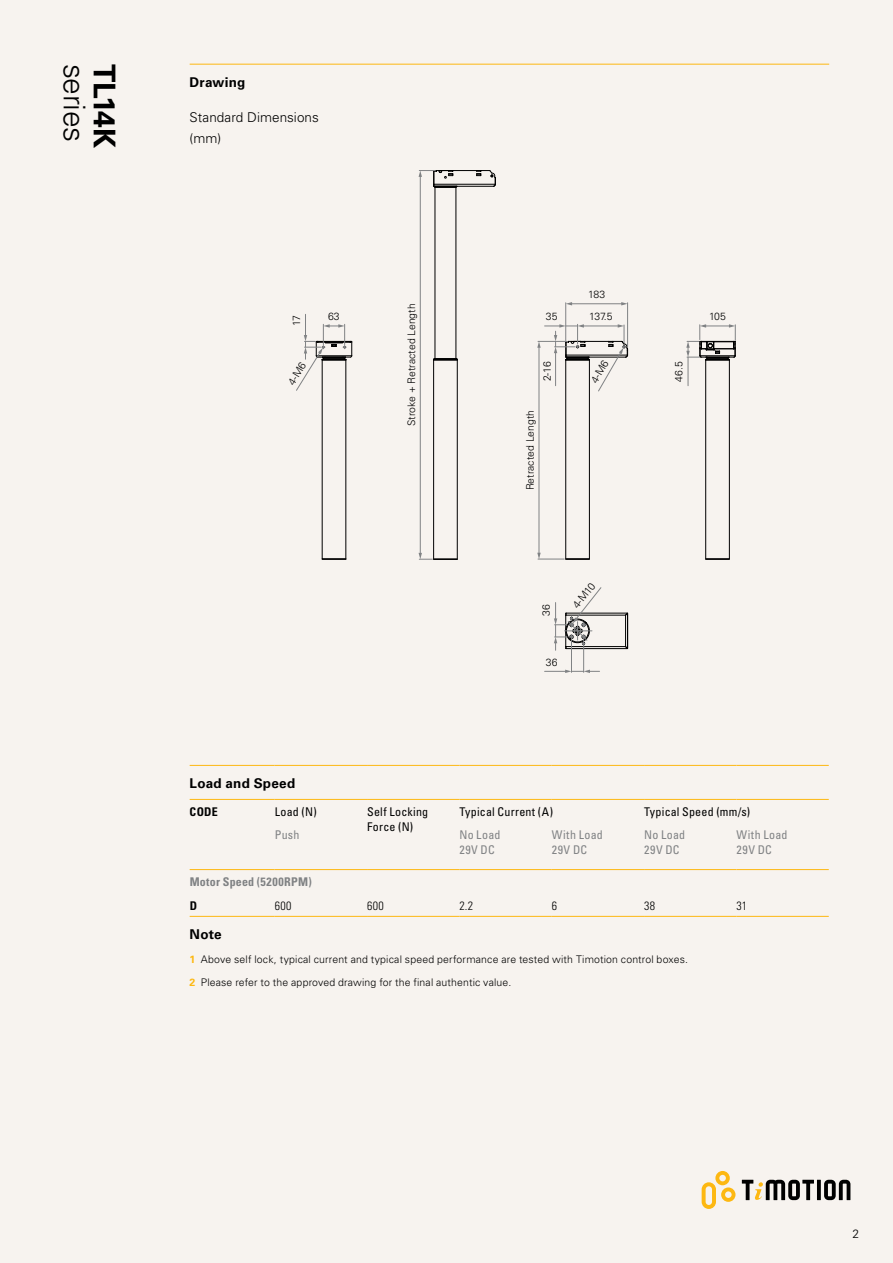
<style>
.page{position:relative;width:893px;height:1263px;background:#f7f3ef}
.page>*{position:absolute;margin:0;border:0;box-sizing:border-box;transform-origin:0 0}
.t1{font:300 30px "Univers LT Std";letter-spacing:-.015em;color:#000}
.t2{font:700 30px "Univers LT Std";letter-spacing:-.02em;color:#000}
.t3{font:700 13.5px "Univers LT Std";letter-spacing:.015em;color:#000}
.t4{font:300 13.5px/21px "Univers LT Std";letter-spacing:.005em;color:#000}
.t5{font:condensed 12px/15px "Univers LT Std";letter-spacing:.015em;color:#000}
.t6{font:condensed 12px/15px "Univers LT Std";letter-spacing:.04em;color:#808284}
.t7{font:700 condensed 12px "Univers LT Std";letter-spacing:.025em;color:#808284}
.t8{font:300 condensed 12px "Univers LT Std";letter-spacing:.035em;color:#000}
.t9{font:700 condensed 12px "Univers LT Std";color:#000}
.t10{font:300 12px "Univers LT Std";color:#000}
.t11{font:300 10.5px "Univers LT Std";letter-spacing:.015em;color:#000}
.t12{font:300 10.35px "Univers LT Std";color:#000}
.s1{font-weight:700;color:#fdb812}
</style>
<div class="page">
<svg style="left:702px;top:1171px;width:33px;height:38px"></svg>
<svg style="left:817px;top:1180px;width:4px;height:20px"></svg>
<svg style="left:824px;top:1180px;width:26px;height:20px"></svg>
<svg style="left:742px;top:1180px;width:72px;height:20px"></svg>
<hr style="left:190px;top:765px;width:85px;height:1px;background:#fdb812">
<hr style="left:275px;top:765px;width:92px;height:1px;background:#fdb812">
<hr style="left:367px;top:765px;width:92px;height:1px;background:#fdb812">
<hr style="left:459px;top:765px;width:93px;height:1px;background:#fdb812">
<hr style="left:552px;top:765px;width:92px;height:1px;background:#fdb812">
<hr style="left:644px;top:765px;width:92px;height:1px;background:#fdb812">
<hr style="left:736px;top:765px;width:93px;height:1px;background:#fdb812">
<hr style="left:190px;top:799px;width:85px;height:1px;background:#fdb812">
<hr style="left:275px;top:799px;width:92px;height:1px;background:#fdb812">
<hr style="left:367px;top:799px;width:92px;height:1px;background:#fdb812">
<hr style="left:459px;top:799px;width:93px;height:1px;background:#fdb812">
<hr style="left:552px;top:799px;width:92px;height:1px;background:#fdb812">
<hr style="left:644px;top:799px;width:92px;height:1px;background:#fdb812">
<hr style="left:736px;top:799px;width:93px;height:1px;background:#fdb812">
<hr style="left:190px;top:869px;width:85px;height:1px;background:#fdb812">
<hr style="left:275px;top:869px;width:92px;height:1px;background:#fdb812">
<hr style="left:367px;top:869px;width:92px;height:1px;background:#fdb812">
<hr style="left:459px;top:869px;width:93px;height:1px;background:#fdb812">
<hr style="left:552px;top:869px;width:92px;height:1px;background:#fdb812">
<hr style="left:644px;top:869px;width:92px;height:1px;background:#fdb812">
<hr style="left:736px;top:869px;width:93px;height:1px;background:#fdb812">
<hr style="left:190px;top:916px;width:85px;height:1px;background:#fdb812">
<hr style="left:275px;top:916px;width:92px;height:1px;background:#fdb812">
<hr style="left:367px;top:916px;width:92px;height:1px;background:#fdb812">
<hr style="left:459px;top:916px;width:93px;height:1px;background:#fdb812">
<hr style="left:552px;top:916px;width:92px;height:1px;background:#fdb812">
<hr style="left:644px;top:916px;width:92px;height:1px;background:#fdb812">
<hr style="left:736px;top:916px;width:93px;height:1px;background:#fdb812">
<hr style="left:190px;top:64px;width:639px;height:1px;background:#fdb812">
<hr style="left:566px;top:613px;width:61px;height:1px;background:#000">
<hr style="left:566px;top:615px;width:60px;height:1px;background:#000">
<hr style="left:625px;top:615px;width:1px;height:31px;background:#000">
<hr style="left:566px;top:646px;width:60px;height:1px;background:#000">
<hr style="left:627px;top:613px;width:1px;height:35px;background:#000">
<hr style="left:566px;top:648px;width:61px;height:1px;background:#000">
<hr style="left:729px;top:360px;width:1px;height:199px;background:#000">
<hr style="left:705px;top:360px;width:1px;height:199px;background:#000">
<svg style="left:706px;top:559px;width:23px;height:1px"></svg>
<hr style="left:589px;top:360px;width:1px;height:199px;background:#000">
<hr style="left:565px;top:360px;width:1px;height:199px;background:#000">
<hr style="left:457px;top:360px;width:1px;height:199px;background:#000">
<hr style="left:433px;top:360px;width:1px;height:199px;background:#000">
<hr style="left:456px;top:186px;width:1px;height:173px;background:#000">
<hr style="left:435px;top:186px;width:1px;height:173px;background:#000">
<svg style="left:433px;top:359px;width:25px;height:2px"></svg>
<hr style="left:565px;top:303px;width:1px;height:38px;background:#808284">
<hr style="left:627px;top:303px;width:1px;height:44px;background:#808284">
<svg style="left:686px;top:324px;width:50px;height:62px"></svg>
<hr style="left:571px;top:303px;width:51px;height:1px;background:#808284">
<svg style="left:566px;top:302px;width:6px;height:3px"></svg>
<svg style="left:621px;top:302px;width:7px;height:3px"></svg>
<hr style="left:539px;top:347px;width:1px;height:207px;background:#808284">
<svg style="left:537px;top:553px;width:52px;height:7px"></svg>
<svg style="left:296px;top:314px;width:56px;height:246px"></svg>
<hr style="left:420px;top:176px;width:1px;height:378px;background:#808284">
<svg style="left:419px;top:553px;width:38px;height:7px"></svg>
<svg style="left:419px;top:170px;width:77px;height:18px"></svg>
<svg style="left:545px;top:587px;width:56px;height:86px"></svg>
<svg style="left:537px;top:324px;width:91px;height:67px"></svg>
<h1 class="t1" style="left:92px;top:64px;width:80px;rotate:90deg">series</h1>
<h1 class="t2" style="left:122px;top:64px;width:86px;rotate:90deg">TL14K</h1>
<p class="t3" style="left:190px;top:74px;width:57px">Drawing</p>
<p class="t4" style="left:190px;top:107px;width:131px">Standard Dimensions (mm)</p>
<p class="t12" style="left:588px;top:288px;width:19px">183</p>
<p class="t12" style="left:405px;top:426px;width:124px;rotate:-90deg">Stroke + Retracted Length</p>
<p class="t12" style="left:328px;top:310px;width:13px">63</p>
<p class="t12" style="left:589px;top:310px;width:25px">137.5</p>
<p class="t12" style="left:546px;top:310px;width:13px">35</p>
<p class="t12" style="left:290px;top:326px;width:12px;rotate:-90deg">17</p>
<p class="t12" style="left:285px;top:380px;width:26px;rotate:-58deg">4-M6</p>
<p class="t12" style="left:588px;top:379px;width:26px;rotate:-60deg">4-M6</p>
<p class="t11" style="left:541px;top:381px;width:21px;rotate:-90deg">2-16</p>
<p class="t12" style="left:524px;top:490px;width:82px;rotate:-90deg">Retracted Length</p>
<p class="t12" style="left:540px;top:616px;width:13px;rotate:-90deg">36</p>
<p class="t12" style="left:570px;top:603px;width:31px;rotate:-52deg">4-M10</p>
<p class="t12" style="left:546px;top:656px;width:13px">36</p>
<p class="t12" style="left:673px;top:382px;width:22px;rotate:-90deg">46.5</p>
<p class="t12" style="left:709px;top:310px;width:18px">105</p>
<p class="t3" style="left:190px;top:775px;width:107px">Load and Speed</p>
<p class="t9" style="left:190px;top:804px;width:30px">CODE</p>
<p class="t5" style="left:275px;top:804px;width:43px">Load (N)</p>
<p class="t5" style="left:367px;top:804px;width:63px">Self Locking<br>Force (N)</p>
<p class="t5" style="left:459px;top:804px;width:95px">Typical Current (A)</p>
<p class="t5" style="left:644px;top:804px;width:108px">Typical Speed (mm/s)</p>
<p class="t6" style="left:275px;top:827px;width:26px">Push</p>
<p class="t6" style="left:459px;top:827px;width:43px">No Load<br>29V DC</p>
<p class="t6" style="left:552px;top:827px;width:53px">With Load<br>29V DC</p>
<p class="t6" style="left:644px;top:827px;width:43px">No Load<br>29V DC</p>
<p class="t6" style="left:736px;top:827px;width:53px">With Load<br>29V DC</p>
<p class="t7" style="left:190px;top:875px;width:124px">Motor Speed (5200RPM)</p>
<p class="t9" style="left:190px;top:898px;width:9px">D</p>
<p class="t8" style="left:275px;top:898px;width:18px">600</p>
<p class="t8" style="left:367px;top:898px;width:18px">600</p>
<p class="t8" style="left:459px;top:898px;width:15px">2.2</p>
<p class="t8" style="left:552px;top:898px;width:7px">6</p>
<p class="t8" style="left:644px;top:898px;width:13px">38</p>
<p class="t8" style="left:736px;top:898px;width:12px">31</p>
<p class="t3" style="left:190px;top:926px;width:34px">Note</p>
<p class="t11" style="left:190px;top:952px;width:500px"><span class="s1">1</span> Above self lock, typical current and typical speed performance are tested with Timotion control boxes.</p>
<p class="t11" style="left:190px;top:976px;width:323px"><span class="s1">2</span> Please refer to the approved drawing for the final authentic value.</p>
<p class="t10" style="left:852px;top:1226px;width:8px">2</p>
</div>
